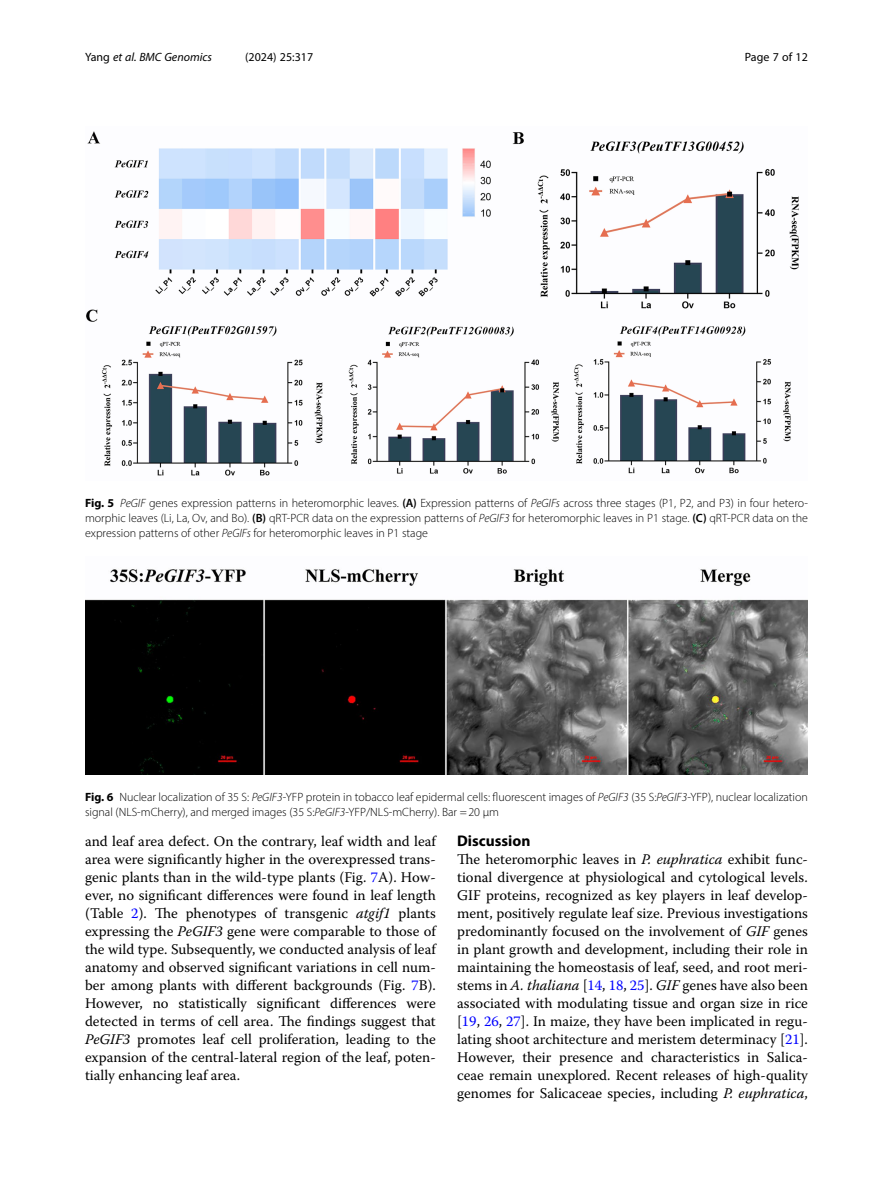
<style>
.page{position:relative;width:893px;height:1191px;background:#fff}
.page>*{position:absolute;margin:0;border:0;box-sizing:border-box;transform-origin:0 0}
.Head_1{font:700 15.45px "Myriad Pro";color:#000}
.Body_Text{font:14.7px/18px "Warnock Pro";color:#000;text-align:justify}
.Figure_Caption{font:300 12px/15px "Myriad Pro";color:#000}
.t1{font:12px "Myriad Pro";color:#000}
.t2{font:italic 12px "Myriad Pro";color:#000}
.s1{font-style:normal}
.s2{font-weight:700}
.s3{font-style:italic}
.s4{font-weight:600}
.s5{color:#00f}
</style>
<div class="page">
<img style="left:85px;top:569px;width:723px;height:205px">
<img style="left:86px;top:131px;width:713px;height:345px">
<p class="t2" style="left:85px;top:50px;width:129px"><span class="s1">Yang</span> et al. BMC Genomics</p>
<p class="t1" style="left:245px;top:50px;width:70px">(2024) 25:317</p>
<p class="t1" style="left:745px;top:50px;width:65px">Page 7 of 12</p>
<p class="Figure_Caption" style="left:85px;top:495px;width:724px;text-align:justify"><span class="s2">Fig. 5</span> <span class="s3">PeGIF</span> genes expression patterns in heteromorphic leaves. <span class="s4">(A)</span> Expression patterns of <span class="s3">PeGIFs</span> across three stages (P1, P2, and P3) in four hetero&shy;morphic leaves (Li, La, Ov, and Bo). <span class="s4">(B)</span> qRT-PCR data on the expression patterns of <span class="s3">PeGIF3</span> for heteromorphic leaves in P1 stage. <span class="s4">(C)</span> qRT-PCR data on the expression patterns of other <span class="s3">PeGIFs</span> for heteromorphic leaves in P1 stage</p>
<p class="Figure_Caption" style="left:85px;top:790px;width:724px"><span class="s2">Fig. 6</span> Nuclear localization of 35 S: <span class="s3">PeGIF3</span>-YFP protein in tobacco leaf epidermal cells: fluorescent images of <span class="s3">PeGIF3</span> (35 S:<span class="s3">PeGIF3</span>-YFP), nuclear localization signal (NLS-mCherry), and merged images (35 S:<span class="s3">PeGIF3</span>-YFP/NLS-mCherry). Bar =20 μm</p>
<p class="Body_Text" style="left:85px;top:832px;width:352px">and leaf area defect. On the contrary, leaf width and leaf area were significantly higher in the overexpressed trans&shy;genic plants than in the wild-type plants (Fig. <span class="s5">7</span>A). How&shy;ever, no significant differences were found in leaf length (Table <span class="s5">2</span>). The phenotypes of transgenic <span class="s3">atgif1</span> plants expressing the <span class="s3">PeGIF3</span> gene were comparable to those of the wild type. Subsequently, we conducted analysis of leaf anatomy and observed significant variations in cell num&shy;ber among plants with different backgrounds (Fig. <span class="s5">7</span>B).<br>However, no statistically significant differences were detected in terms of cell area. The findings suggest that <span class="s3">PeGIF3</span> promotes leaf cell proliferation, leading to the expansion of the central-lateral region of the leaf, poten&shy;tially enhancing leaf area.</p>
<p class="Head_1" style="left:457px;top:831px;width:75px">Discussion</p>
<p class="Body_Text" style="left:457px;top:850px;width:352px">The heteromorphic leaves in <span class="s3">P. euphratica</span> exhibit func&shy;tional divergence at physiological and cytological levels.<br>GIF proteins, recognized as key players in leaf develop&shy;ment, positively regulate leaf size. Previous investigations predominantly focused on the involvement of <span class="s3">GIF</span> genes in plant growth and development, including their role in maintaining the homeostasis of leaf, seed, and root meri&shy;stems in <span class="s3">A. thaliana</span> [<span class="s5">14</span>, <span class="s5">18</span>, <span class="s5">25</span>]. <span class="s3">GIF</span> genes have also been associated with modulating tissue and organ size in rice [<span class="s5">19</span>, <span class="s5">26</span>, <span class="s5">27</span>]. In maize, they have been implicated in regu&shy;lating shoot architecture and meristem determinacy [<span class="s5">21</span>].<br>However, their presence and characteristics in Salica&shy;ceae remain unexplored. Recent releases of high-quality genomes for Salicaceae species, including <span class="s3">P. euphratica</span>,</p>
</div>
